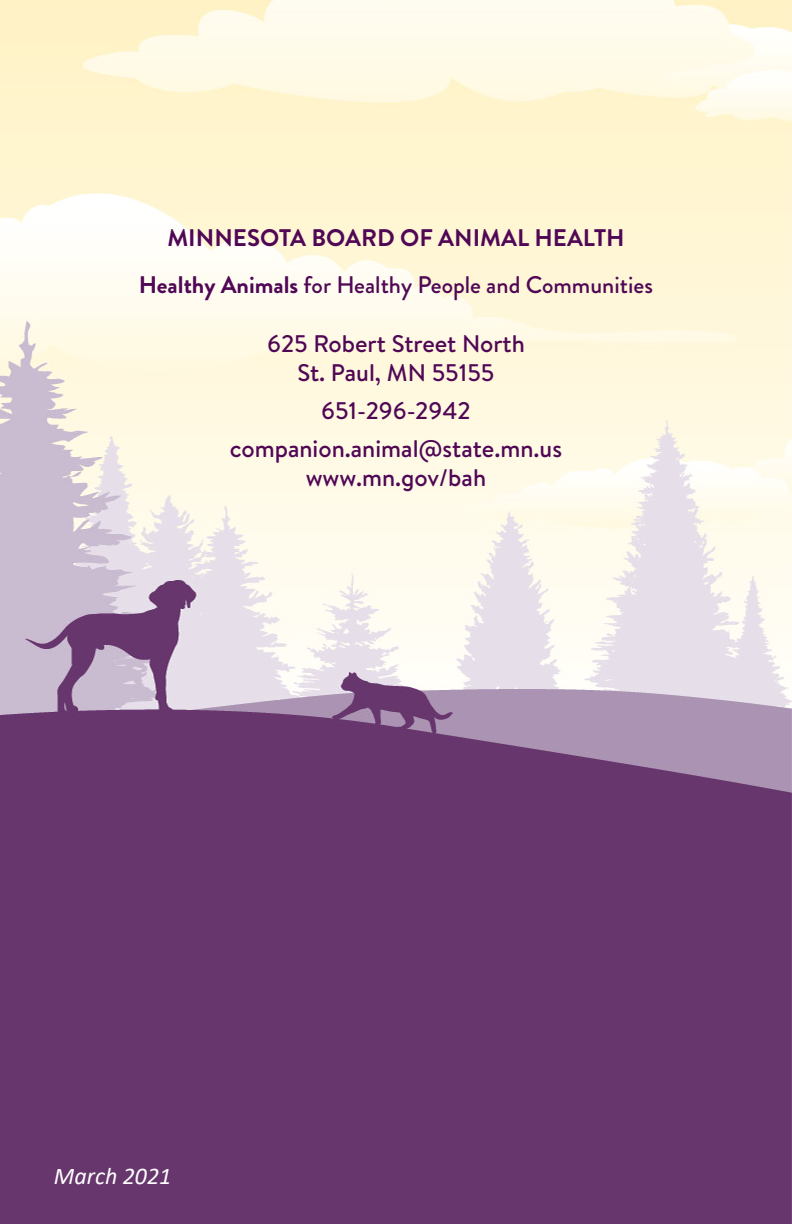
<style>
.page{position:relative;width:792px;height:1224px;background:#fff}
.page>*{position:absolute;margin:0;border:0;box-sizing:border-box;transform-origin:0 0}
.t1{font:500 24px "Brandon Text";color:#500755}
.t2{font:500 24px "Brandon Grotesque";color:#500755}
.t3{font:700 24px "Brandon Grotesque";color:#500755}
.t4{font:italic 24px "Calibri";color:#fff}
.s1{font-weight:700}
</style>
<div class="page">
<img style="left:0;top:0;width:792px;height:1224px">
<p class="t3" style="left:167px;top:221px;width:459px">MINNESOTA BOARD OF ANIMAL HEALTH</p>
<p class="t2" style="left:139px;top:268px;width:516px"><span class="s1">Healthy Animals</span> for Healthy People and Communities</p>
<p class="t1" style="left:267px;top:327px;width:259px">625 Robert Street North</p>
<p class="t1" style="left:297px;top:356px;width:199px">St. Paul, MN 55155</p>
<p class="t1" style="left:321px;top:394px;width:151px">651-296-2942</p>
<p class="t1" style="left:230px;top:432px;width:334px">companion.animal@state.mn.us</p>
<p class="t1" style="left:306px;top:461px;width:182px">www.mn.gov/bah</p>
<p class="t4" style="left:54px;top:1159px;width:119px">March 2021</p>
</div>
